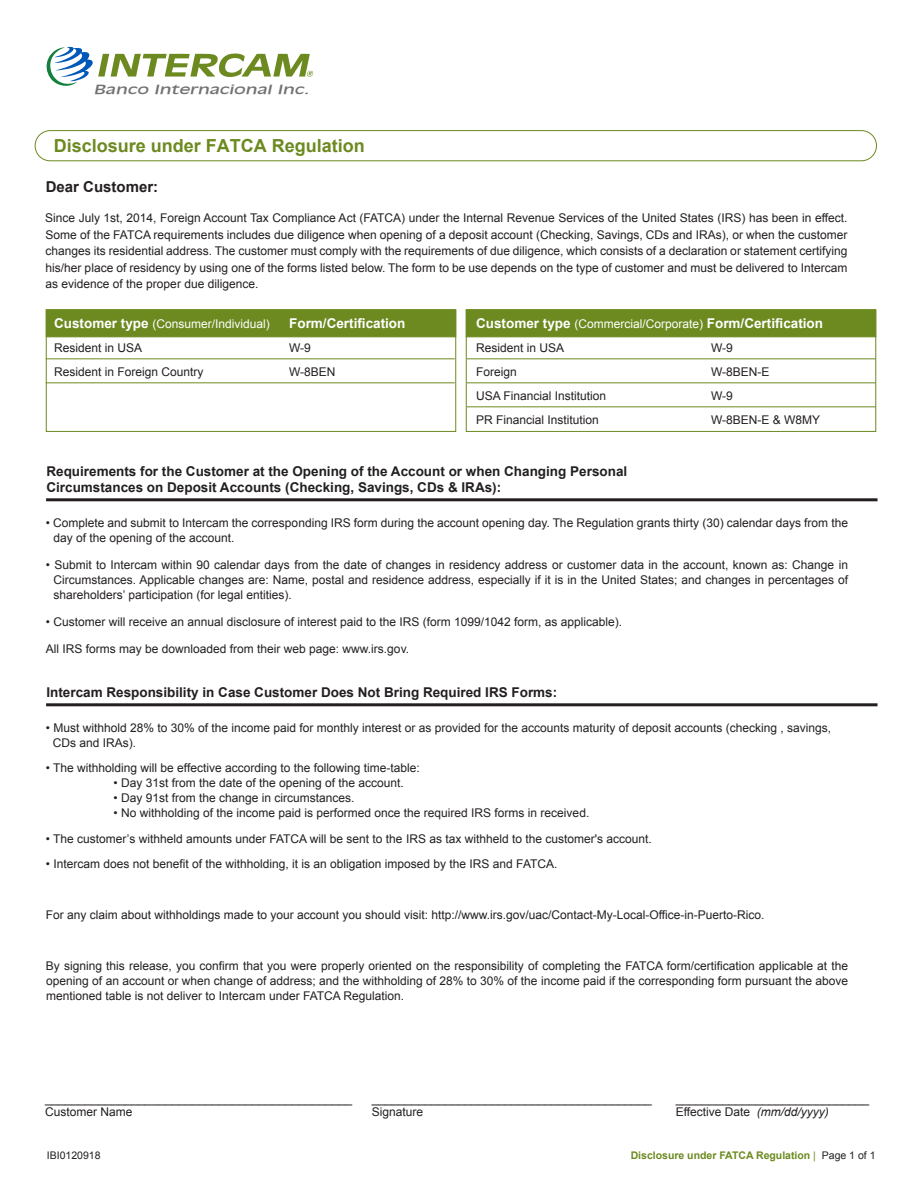
<style>
.page{position:relative;width:918px;height:1188px;background:#fff}
.page>*{position:absolute;margin:0;border:0;box-sizing:border-box;transform-origin:0 0}
.t1{font:700 18px "Arial";color:#6c8a1f}
.t2{font:700 15px "Arial";color:#231f20}
.t3{font:700 13.5px/16.2px "Arial";color:#231f20}
.t4{font:700 13.5px "Arial";color:#fff}
.t5{font:italic 12.45px "Antiqua 101 Extended";color:#717271}
.t6{font:12px/15px "Arial";color:#231f20}
.t7{font:12px "Arial";color:#fff}
.t8{font:700 10.5px "Arial";color:#6c8a1f}
.t9{font:10.5px "Arial";color:#231f20}
.s1{font-weight:700;font-size:13.5px}
.s2{font-weight:400;font-size:12px}
.s3{font-style:italic}
.s4{font-weight:400}
.s5{font-weight:400;color:#231f20}
</style>
<div class="page">
<hr style="left:46px;top:498px;width:832px;height:3px;background:#231f20">
<hr style="left:46px;top:703px;width:832px;height:3px;background:#231f20">
<div style="left:46px;top:309px;width:410px;height:123px;border:1px solid #6c8a1f"></div>
<div style="left:466px;top:309px;width:410px;height:123px;border:1px solid #6c8a1f"></div>
<div style="left:46px;top:310px;width:410px;height:27px;background:#6c8a1f;border:1px solid #6c8a1f"></div>
<div style="left:466px;top:310px;width:410px;height:27px;background:#6c8a1f;border:1px solid #6c8a1f"></div>
<hr style="left:46px;top:358px;width:409px;height:1px;background:#6c8a1f">
<hr style="left:46px;top:382px;width:409px;height:1px;background:#6c8a1f">
<hr style="left:467px;top:358px;width:409px;height:1px;background:#6c8a1f">
<hr style="left:467px;top:382px;width:409px;height:1px;background:#6c8a1f">
<hr style="left:467px;top:406px;width:409px;height:1px;background:#6c8a1f">
<div style="left:35px;top:130px;width:842px;height:31px;border:1px solid #6c8a1f;border-radius:15px"></div>
<svg style="left:46px;top:47px;width:267px;height:39px"></svg>
<p class="t5" style="left:94px;top:81px;width:217px">Banco Internacional Inc.</p>
<h1 class="t1" style="left:54px;top:134px;width:313px">Disclosure under FATCA Regulation</h1>
<p class="t2" style="left:46px;top:177px;width:114px">Dear Customer:</p>
<p class="t6" style="left:45px;top:210px;width:804px;line-height:16.5px;text-align:justify">Since July 1st, 2014, Foreign Account Tax Compliance Act (FATCA) under the Internal Revenue Services of the United States (IRS) has been in effect.<br>Some of the FATCA requirements includes due diligence when opening of a deposit account (Checking, Savings, CDs and IRAs), or when the customer changes its residential address. The customer must comply with the requirements of due diligence, which consists of a declaration or statement certifying his/her place of residency by using one of the forms listed below. The form to be use depends on the type of customer and must be delivered to Intercam as evidence of the proper due diligence.</p>
<p class="t7" style="left:54px;top:316px;width:217px"><span class="s1">Customer type</span> (Consumer/Individual)</p>
<p class="t4" style="left:289px;top:315px;width:118px">Form/Certification</p>
<p class="t6" style="left:54px;top:341px;width:90px">Resident in USA</p>
<p class="t6" style="left:289px;top:341px;width:23px">W-9</p>
<p class="t6" style="left:54px;top:365px;width:151px">Resident in Foreign Country</p>
<p class="t6" style="left:289px;top:365px;width:48px">W-8BEN</p>
<p class="t4" style="left:476px;top:315px;width:348px">Customer type <span class="s2">(Commercial/Corporate)</span> Form/Certification</p>
<p class="t6" style="left:476px;top:341px;width:90px">Resident in USA</p>
<p class="t6" style="left:711px;top:341px;width:23px">W-9</p>
<p class="t6" style="left:476px;top:365px;width:42px">Foreign</p>
<p class="t6" style="left:711px;top:365px;width:60px">W-8BEN-E</p>
<p class="t6" style="left:476px;top:389px;width:132px">USA Financial Institution</p>
<p class="t6" style="left:711px;top:389px;width:23px">W-9</p>
<p class="t6" style="left:476px;top:413px;width:124px">PR Financial Institution</p>
<p class="t6" style="left:711px;top:413px;width:111px">W-8BEN-E &amp; W8MY</p>
<p class="t3" style="left:46px;top:463px;width:582px">Requirements for the Customer at the Opening of the Account or when Changing Personal<br>Circumstances on Deposit Accounts (Checking, Savings, CDs &amp; IRAs):</p>
<p class="t6" style="left:54px;top:515px;width:796px;text-indent:-8px">• Complete and submit to Intercam the corresponding IRS form during the account opening day. The Regulation grants thirty (30) calendar days from the day of the opening of the account.</p>
<p class="t6" style="left:54px;top:557px;width:796px;text-align:justify;text-indent:-8px">• Submit to Intercam within 90 calendar days from the date of changes in residency address or customer data in the account, known as: Change in Circumstances. Applicable changes are: Name, postal and residence address, especially if it is in the United States; and changes in percentages of shareholders’ participation (for legal entities).</p>
<p class="t6" style="left:46px;top:614px;width:578px">• Customer will receive an annual disclosure of interest paid to the IRS (form 1099/1042 form, as applicable).</p>
<p class="t6" style="left:46px;top:641px;width:365px">All IRS forms may be downloaded from their web page: www.irs.gov.</p>
<p class="t3" style="left:46px;top:684px;width:512px">Intercam Responsibility in Case Customer Does Not Bring Required IRS Forms:</p>
<p class="t6" style="left:53px;top:720px;width:780px;text-indent:-7px">• Must withhold 28% to 30% of the income paid for monthly interest or as provided for the accounts maturity of deposit accounts (checking , savings,<br>CDs and IRAs).</p>
<p class="t6" style="left:46px;top:761px;width:375px">• The withholding will be effective according to the following time-table:</p>
<p class="t6" style="left:114px;top:776px;width:292px">• Day 31st from the date of the opening of the account.</p>
<p class="t6" style="left:114px;top:791px;width:242px">• Day 91st from the change in circumstances.</p>
<p class="t6" style="left:114px;top:806px;width:477px">• No withholding of the income paid is performed once the required IRS forms in received.</p>
<p class="t6" style="left:46px;top:831px;width:607px">• The customer’s withheld amounts under FATCA will be sent to the IRS as tax withheld to the customer's account.</p>
<p class="t6" style="left:46px;top:857px;width:513px">• Intercam does not benefit of the withholding, it is an obligation imposed by the IRS and FATCA.</p>
<p class="t6" style="left:46px;top:908px;width:720px">For any claim about withholdings made to your account you should visit: http://www.irs.gov/uac/Contact-My-Local-Office-in-Puerto-Rico.</p>
<p class="t6" style="left:46px;top:959px;width:804px;text-align:justify">By signing this release, you confirm that you were properly oriented on the responsibility of completing the FATCA form/certification applicable at the opening of an account or when change of address; and the withholding of 28% to 30% of the income paid if the corresponding form pursuant the above mentioned table is not deliver to Intercam under FATCA Regulation.</p>
<p class="t6" style="left:45px;top:1092px;width:308px;line-height:13.5px">______________________________________________<br>Customer Name</p>
<p class="t6" style="left:372px;top:1092px;width:282px;line-height:13.5px">__________________________________________<br>Signature</p>
<p class="t6" style="left:676px;top:1092px;width:195px;line-height:13.5px">_____________________________<br>Effective Date <span class="s3">(mm/dd/yyyy)</span></p>
<p class="t8" style="left:631px;top:1148px;width:246px">Disclosure under FATCA Regulation <span class="s4">|</span> <span class="s5">Page 1 of 1</span></p>
<p class="t9" style="left:47px;top:1148px;width:55px">IBI0120918</p>
</div>
